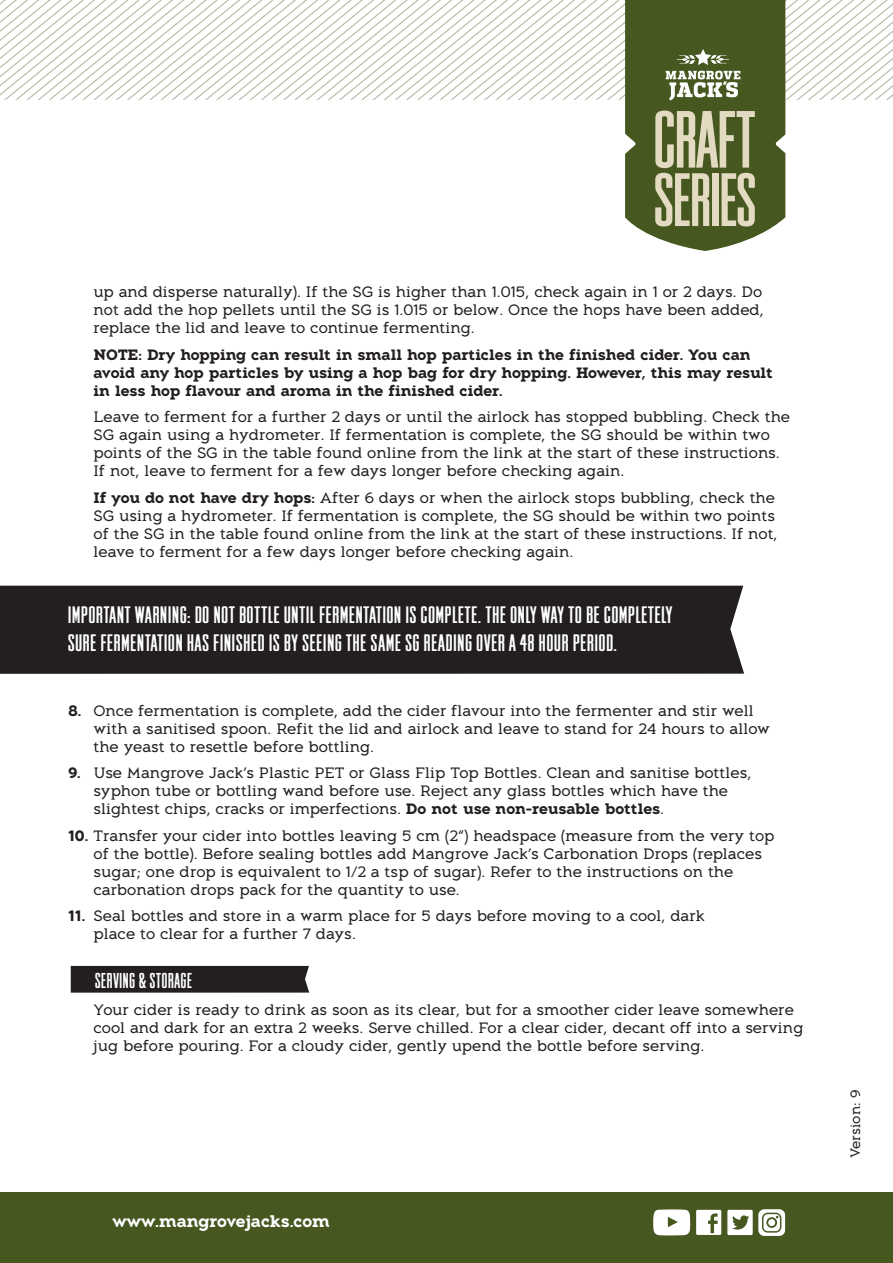
<style>
.page{position:relative;width:893px;height:1263px;background:#fff}
.page>*{position:absolute;margin:0;border:0;box-sizing:border-box;transform-origin:0 0}
.t1{font:25.5px/28.5px "Los Alamos Pro Fat Man";letter-spacing:.035em;color:#fff;scale:1.07 1}
.t2{font:23.1px "Los Alamos Pro Fat Man";letter-spacing:.035em;color:#fff}
.t3{font:700 16.5px "Aeron";color:#fff}
.t4{font:15px/18px "Aeron";color:#231f20}
.t5{font:700 15px/18px "Aeron";color:#231f20}
.t6{font:13.5px "Aeron";color:#231f20}
.s1{font-weight:700}
</style>
<div class="page">
<div style="left:0;top:1192px;width:893px;height:71px;background:#465720"></div>
<svg style="left:653px;top:1209px;width:37px;height:27px"></svg>
<svg style="left:727px;top:1209px;width:58px;height:27px"></svg>
<svg style="left:696px;top:1210px;width:25px;height:25px"></svg>
<div style="left:71px;top:966px;width:238px;height:27px;background:#231f20"></div>
<div style="left:0;top:586px;width:744px;height:88px;background:#231f20"></div>
<svg style="left:0;top:0;width:893px;height:251px"></svg>
<p class="t4" style="left:94px;top:283px;width:672px;text-align:justify">up and disperse naturally). If the SG is higher than 1.015, check again in 1 or 2 days. Do not add the hop pellets until the SG is 1.015 or below. Once the hops have been added, replace the lid and leave to continue fermenting.</p>
<p class="t5" style="left:94px;top:346px;width:681px">NOTE: Dry hopping can result in small hop particles in the finished cider. You can avoid any hop particles by using a hop bag for dry hopping. However, this may result in less hop flavour and aroma in the finished cider.</p>
<p class="t4" style="left:94px;top:408px;width:698px">Leave to ferment for a further 2 days or until the airlock has stopped bubbling. Check the SG again using a hydrometer. If fermentation is complete, the SG should be within two points of the SG in the table found online from the link at the start of these instructions.<br>If not, leave to ferment for a few days longer before checking again.</p>
<p class="t4" style="left:94px;top:489px;width:686px"><span class="s1">If you do not have dry hops:</span> After 6 days or when the airlock stops bubbling, check the SG using a hydrometer. If fermentation is complete, the SG should be within two points of the SG in the table found online from the link at the start of these instructions. If not, leave to ferment for a few days longer before checking again.</p>
<h1 class="t1" style="left:68px;top:600px;width:566px">IMPORTANT WARNING: DO NOT BOTTLE UNTIL FERMENTATION IS COMPLETE. THE ONLY WAY TO BE COMPLETELY<br>SURE FERMENTATION HAS FINISHED IS BY SEEING THE SAME SG READING OVER A 48 HOUR PERIOD.</h1>
<p class="t4" style="left:94px;top:702px;width:678px;text-indent:-26px"><span class="s1">8.</span> Once fermentation is complete, add the cider flavour into the fermenter and stir well with a sanitised spoon. Refit the lid and airlock and leave to stand for 24 hours to allow the yeast to resettle before bottling.</p>
<p class="t4" style="left:94px;top:764px;width:660px;text-indent:-26px"><span class="s1">9.</span> Use Mangrove Jack’s Plastic PET or Glass Flip Top Bottles. Clean and sanitise bottles, syphon tube or bottling wand before use. Reject any glass bottles which have the slightest chips, cracks or imperfections. <span class="s1">Do not use non-reusable bottles</span>.</p>
<p class="t4" style="left:94px;top:827px;width:682px;text-indent:-26px"><span class="s1">10.</span> Transfer your cider into bottles leaving 5 cm (2“) headspace (measure from the very top of the bottle). Before sealing bottles add Mangrove Jack’s Carbonation Drops (replaces sugar; one drop is equivalent to 1/2 a tsp of sugar). Refer to the instructions on the carbonation drops pack for the quantity to use.</p>
<p class="t4" style="left:94px;top:907px;width:613px;text-indent:-26px"><span class="s1">11.</span> Seal bottles and store in a warm place for 5 days before moving to a cool, dark place to clear for a further 7 days.</p>
<h2 class="t2" style="left:95px;top:967px;width:99px">SERVING &amp; STORAGE</h2>
<p class="t4" style="left:94px;top:1001px;width:711px">Your cider is ready to drink as soon as its clear, but for a smoother cider leave somewhere cool and dark for an extra 2 weeks. Serve chilled. For a clear cider, decant off into a serving jug before pouring. For a cloudy cider, gently upend the bottle before serving.</p>
<p class="t3" style="left:113px;top:1211px;width:219px">www.mangrovejacks.com</p>
<p class="t6" style="left:848px;top:1158px;width:70px;rotate:-90deg">Version: 9</p>
</div>
